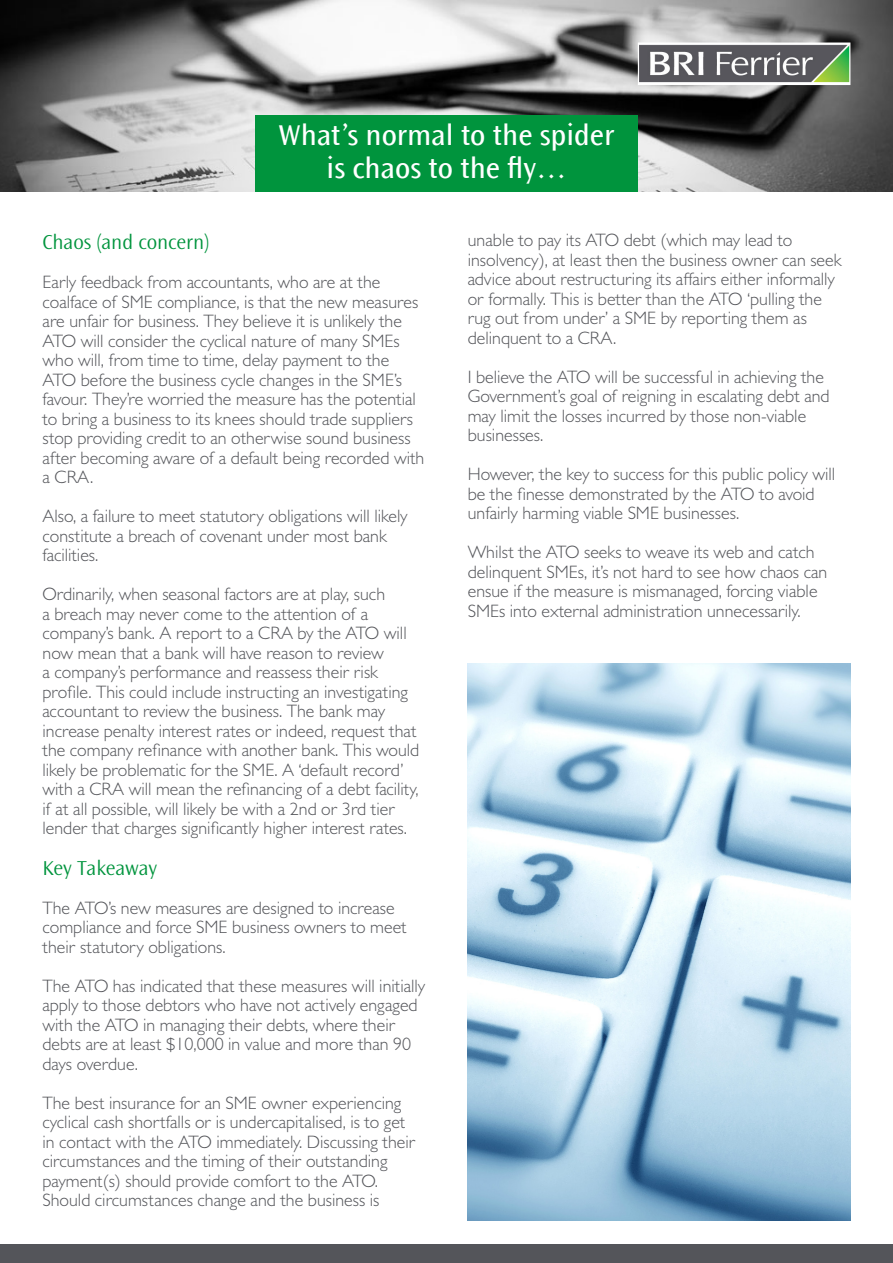
<style>
.page{position:relative;width:893px;height:1263px;background:#fff}
.page>*{position:absolute;margin:0;border:0;box-sizing:border-box;transform-origin:0 0}
.t1{font:30px/33px "Ocean Sans Std";color:#fff;text-align:center}
.t2{font:300 21px "Ocean Sans Std";color:#00943d}
.t3{font:300 18px/19.5px "Gill Sans MT Pro";color:#54555a}
</style>
<div class="page">
<img style="left:0;top:0;width:893px;height:191px">
<div style="left:0;top:1245px;width:893px;height:18px;background:#54555a"></div>
<div style="left:255px;top:115px;width:383px;height:76px;background:#00943d"></div>
<img style="left:640px;top:45px;width:208px;height:38px">
<div style="left:638px;top:43px;width:212px;height:42px;border:1px solid #fff"></div>
<img style="left:468px;top:663px;width:382px;height:557px">
<h1 class="t1" style="left:279px;top:119px;width:337px">What’s normal to the spider is chaos to the fly…</h1>
<p class="t2" style="left:43px;top:231px;width:168px">Chaos (and concern)</p>
<p class="t3" style="left:43px;top:272px;width:383px">Early feedback from accountants, who are at the coalface of SME compliance, is that the new measures are unfair for business. They believe it is unlikely the ATO will consider the cyclical nature of many SMEs who will, from time to time, delay payment to the ATO before the business cycle changes in the SME’s favour. They’re worried the measure has the potential to bring a business to its knees should trade suppliers stop providing credit to an otherwise sound business after becoming aware of a default being recorded with a CRA.</p>
<p class="t3" style="left:43px;top:506px;width:367px">Also, a failure to meet statutory obligations will likely constitute a breach of covenant under most bank facilities.</p>
<p class="t3" style="left:43px;top:584px;width:378px">Ordinarily, when seasonal factors are at play, such<br>a breach may never come to the attention of a company’s bank. A report to a CRA by the ATO will now mean that a bank will have reason to review<br>a company’s performance and reassess their risk profile. This could include instructing an investigating accountant to review the business. The bank may increase penalty interest rates or indeed, request that the company refinance with another bank. This would likely be problematic for the SME. A ‘default record’ with a CRA will mean the refinancing of a debt facility, if at all possible, will likely be with a 2nd or 3rd tier lender that charges significantly higher interest rates.</p>
<p class="t2" style="left:43px;top:856px;width:116px">Key Takeaway</p>
<p class="t3" style="left:43px;top:897px;width:366px">The ATO’s new measures are designed to increase compliance and force SME business owners to meet their statutory obligations.</p>
<p class="t3" style="left:43px;top:975px;width:384px">The ATO has indicated that these measures will initially apply to those debtors who have not actively engaged with the ATO in managing their debts, where their debts are at least $10,000 in value and more than 90 days overdue.</p>
<p class="t3" style="left:43px;top:1092px;width:375px">The best insurance for an SME owner experiencing cyclical cash shortfalls or is undercapitalised, is to get in contact with the ATO immediately. Discussing their circumstances and the timing of their outstanding payment(s) should provide comfort to the ATO.<br>Should circumstances change and the business is</p>
<p class="t3" style="left:468px;top:230px;width:375px">unable to pay its ATO debt (which may lead to insolvency), at least then the business owner can seek advice about restructuring its affairs either informally or formally. This is better than the ATO ‘pulling the rug out from under’ a SME by reporting them as delinquent to a CRA.</p>
<p class="t3" style="left:468px;top:367px;width:363px">I believe the ATO will be successful in achieving the Government’s goal of reigning in escalating debt and may limit the losses incurred by those non-viable businesses.</p>
<p class="t3" style="left:468px;top:464px;width:369px">However, the key to success for this public policy will be the finesse demonstrated by the ATO to avoid unfairly harming viable SME businesses.</p>
<p class="t3" style="left:468px;top:542px;width:361px">Whilst the ATO seeks to weave its web and catch delinquent SMEs, it’s not hard to see how chaos can ensue if the measure is mismanaged, forcing viable SMEs into external administration unnecessarily.</p>
</div>
